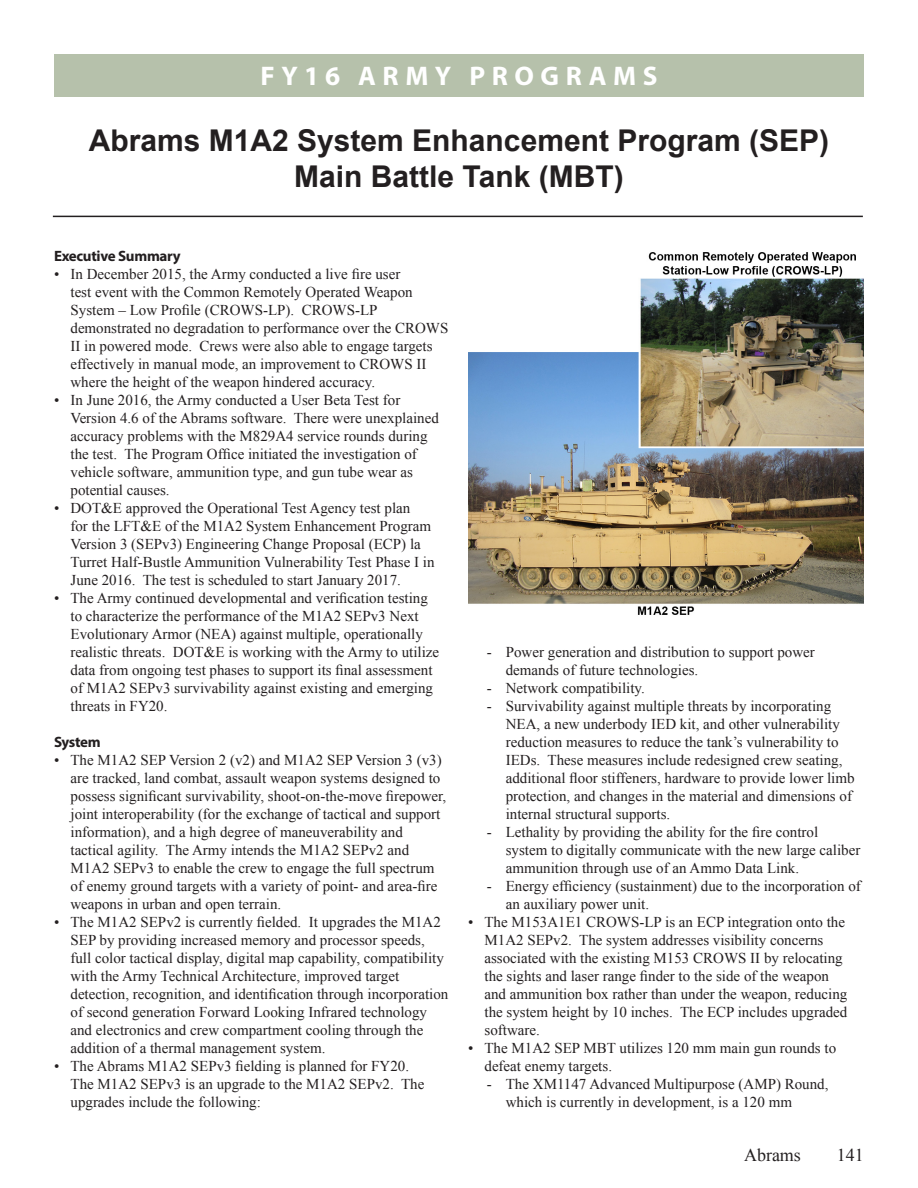
<style>
.page{position:relative;width:918px;height:1188px;background:#fff}
.page>*{position:absolute;margin:0;border:0;box-sizing:border-box;transform-origin:0 0}
.Program_Name{font:700 30px/36px "Arial";color:#231f20;text-align:center}
.Centered_Heading{font:700 27px "Myriad Pro";letter-spacing:.24em;color:#fff}
.t1{font:18px "Times New Roman";color:#231f20}
.bullet_para{font:15px/18px "Times New Roman";color:#231f20}
.Heading{font:700 15px "Myriad Pro";letter-spacing:-.02em;color:#231f20}
</style>
<div class="page">
<hr style="left:53px;top:216px;width:810px;height:1px;background:#231f20">
<div style="left:54px;top:54px;width:810px;height:43px;background:#b6c1ab"></div>
<img style="left:468px;top:252px;width:396px;height:363px">
<p class="Centered_Heading" style="left:261px;top:59px;width:398px">FY16 ARMY PROGRAMS</p>
<p class="Program_Name" style="left:89px;top:123px;width:742px">Abrams M1A2 System Enhancement Program (SEP)<br>Main Battle Tank (MBT)</p>
<p class="Heading" style="left:54px;top:247px;width:128px">Executive Summary</p>
<p class="bullet_para" style="left:71px;top:265px;width:379px;text-indent:-17px">• In December 2015, the Army conducted a live fire user<br>test event with the Common Remotely Operated Weapon System – Low Profile (CROWS-LP). CROWS-LP demonstrated no degradation to performance over the CROWS II in powered mode. Crews were also able to engage targets effectively in manual mode, an improvement to CROWS II where the height of the weapon hindered accuracy.</p>
<p class="bullet_para" style="left:71px;top:391px;width:370px;text-indent:-17px">• In June 2016, the Army conducted a User Beta Test for Version 4.6 of the Abrams software. There were unexplained accuracy problems with the M829A4 service rounds during the test. The Program Office initiated the investigation of vehicle software, ammunition type, and gun tube wear as potential causes.</p>
<p class="bullet_para" style="left:71px;top:499px;width:366px;text-indent:-17px">• DOT&amp;E approved the Operational Test Agency test plan<br>for the LFT&amp;E of the M1A2 System Enhancement Program Version 3 (SEPv3) Engineering Change Proposal (ECP) la Turret Half-Bustle Ammunition Vulnerability Test Phase I in June 2016. The test is scheduled to start January 2017.</p>
<p class="bullet_para" style="left:71px;top:589px;width:370px;text-indent:-17px">• The Army continued developmental and verification testing to characterize the performance of the M1A2 SEPv3 Next Evolutionary Armor (NEA) against multiple, operationally realistic threats. DOT&amp;E is working with the Army to utilize data from ongoing test phases to support its final assessment of M1A2 SEPv3 survivability against existing and emerging threats in FY20.</p>
<p class="Heading" style="left:54px;top:733px;width:48px">System</p>
<p class="bullet_para" style="left:71px;top:751px;width:377px;text-indent:-17px">• The M1A2 SEP Version 2 (v2) and M1A2 SEP Version 3 (v3) are tracked, land combat, assault weapon systems designed to possess significant survivability, shoot-on-the-move firepower, joint interoperability (for the exchange of tactical and support information), and a high degree of maneuverability and tactical agility. The Army intends the M1A2 SEPv2 and M1A2 SEPv3 to enable the crew to engage the full spectrum of enemy ground targets with a variety of point- and area-fire weapons in urban and open terrain.</p>
<p class="bullet_para" style="left:71px;top:913px;width:379px;text-indent:-17px">• The M1A2 SEPv2 is currently fielded. It upgrades the M1A2<br>SEP by providing increased memory and processor speeds, full color tactical display, digital map capability, compatibility with the Army Technical Architecture, improved target detection, recognition, and identification through incorporation of second generation Forward Looking Infrared technology and electronics and crew compartment cooling through the addition of a thermal management system.</p>
<p class="bullet_para" style="left:71px;top:1057px;width:355px;text-indent:-17px">• The Abrams M1A2 SEPv3 fielding is planned for FY20.<br>The M1A2 SEPv3 is an upgrade to the M1A2 SEPv2. The upgrades include the following:</p>
<p class="bullet_para" style="left:506px;top:642px;width:311px;text-indent:-19px">- Power generation and distribution to support power demands of future technologies.</p>
<p class="bullet_para" style="left:487px;top:678px;width:159px">- Network compatibility.</p>
<p class="bullet_para" style="left:506px;top:696px;width:350px;text-indent:-19px">- Survivability against multiple threats by incorporating NEA, a new underbody IED kit, and other vulnerability reduction measures to reduce the tank’s vulnerability to IEDs. These measures include redesigned crew seating, additional floor stiffeners, hardware to provide lower limb protection, and changes in the material and dimensions of internal structural supports.</p>
<p class="bullet_para" style="left:506px;top:822px;width:356px;text-indent:-19px">- Lethality by providing the ability for the fire control system to digitally communicate with the new large caliber ammunition through use of an Ammo Data Link.</p>
<p class="bullet_para" style="left:506px;top:876px;width:357px;text-indent:-19px">- Energy efficiency (sustainment) due to the incorporation of an auxiliary power unit.</p>
<p class="bullet_para" style="left:485px;top:912px;width:364px;text-indent:-17px">• The M153A1E1 CROWS-LP is an ECP integration onto the M1A2 SEPv2. The system addresses visibility concerns associated with the existing M153 CROWS II by relocating the sights and laser range finder to the side of the weapon and ammunition box rather than under the weapon, reducing the system height by 10 inches. The ECP includes upgraded software.</p>
<p class="bullet_para" style="left:485px;top:1038px;width:353px;text-indent:-17px">• The M1A2 SEP MBT utilizes 120 mm main gun rounds to defeat enemy targets.</p>
<p class="bullet_para" style="left:506px;top:1074px;width:324px;text-indent:-19px">- The XM1147 Advanced Multipurpose (AMP) Round, which is currently in development, is a 120 mm</p>
<p class="t1" style="left:744px;top:1143px;width:58px">Abrams</p>
<p class="t1" style="left:837px;top:1143px;width:28px">141</p>
</div>
